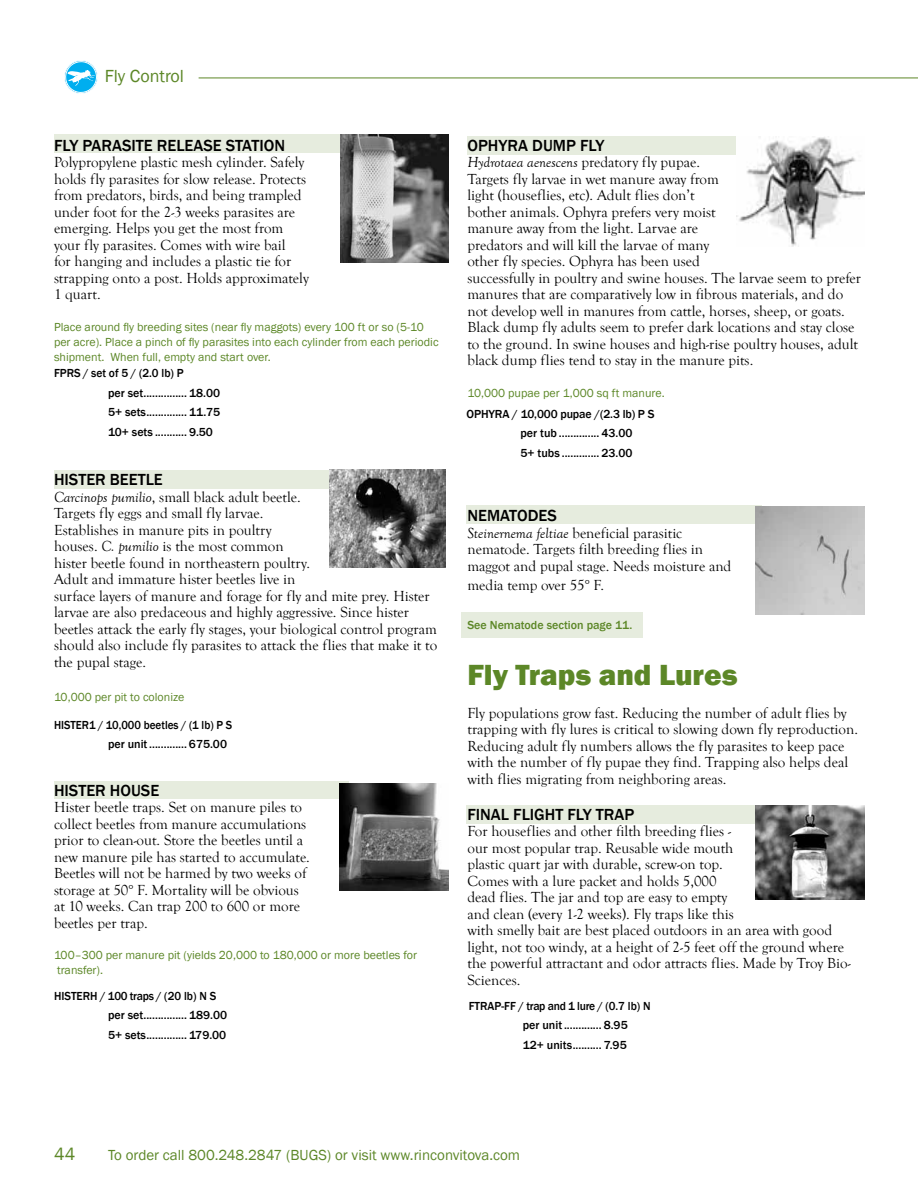
<style>
.page{position:relative;width:918px;height:1188px;background:#fff}
.page>*{position:absolute;margin:0;border:0;box-sizing:border-box;transform-origin:0 0}
.t1{font:800 30px "Franklin Gothic";color:#5c8727}
.t2{font:18px "Franklin Gothic";color:#5c8727}
.t3{font:500 16.5px "Franklin Gothic";color:#000}
.t4{font:15px/16.5px "Goudy Old Style T";color:#000}
.t5{font:15px "Franklin Gothic";color:#5c8727}
.t6{font:12px/15px "Franklin Gothic";color:#5c8727}
.t7{font:500 12px/19.5px "Franklin Gothic";color:#000;scale:.96 1}
.t8{font:500 12px/19.5px "Franklin Gothic";color:#000}
.t9{font:500 12px/19.5px "Franklin Gothic";color:#000;scale:.93 1}
.t10{font:500 12px "Franklin Gothic";color:#5c8727}
.s1{font-style:italic}
</style>
<div class="page">
<div style="left:461px;top:612px;width:181px;height:25px;background:#e6ecde"></div>
<hr style="left:199px;top:78px;width:719px;height:1px;background:#5c8727">
<div style="left:466px;top:806px;width:296px;height:18px;background:#e6ecde"></div>
<div style="left:466px;top:506px;width:296px;height:18px;background:#e6ecde"></div>
<div style="left:467px;top:136px;width:295px;height:19px;background:#e6ecde"></div>
<div style="left:54px;top:782px;width:294px;height:17px;background:#e6ecde"></div>
<div style="left:54px;top:135px;width:291px;height:18px;background:#e6ecde"></div>
<div style="left:54px;top:470px;width:291px;height:19px;background:#e6ecde"></div>
<img style="left:340px;top:135px;width:109px;height:127px">
<img style="left:339px;top:783px;width:110px;height:107px">
<img style="left:329px;top:470px;width:117px;height:97px">
<img style="left:737px;top:137px;width:127px;height:110px">
<img style="left:755px;top:506px;width:110px;height:108px">
<img style="left:755px;top:805px;width:109px;height:95px">
<svg style="left:64px;top:60px;width:34px;height:34px"></svg>
<p class="t2" style="left:105px;top:65px;width:81px">Fly Control</p>
<p class="t3" style="left:54px;top:135px;width:233px">FLY PARASITE RELEASE STATION</p>
<p class="t4" style="left:54px;top:154px;width:256px">Polypropylene plastic mesh cylinder. Safely holds fly parasites for slow release. Protects from predators, birds, and being trampled under foot for the 2-3 weeks parasites are emerging. Helps you get the most from your fly parasites. Comes with wire bail<br>for hanging and includes a plastic tie for strapping onto a post. Holds approximately 1 quart.</p>
<p class="t6" style="left:54px;top:319px;width:386px">Place around fly breeding sites (near fly maggots) every 100 ft or so (5-10 per acre). Place a pinch of fly parasites into each cylinder from each periodic shipment. When full, empty and start over.</p>
<p class="t7" style="left:108px;top:364px;width:118px;text-indent:-54px">FPRS / set of 5 / (2.0 lb) P<br>per set............... 18.00<br>5+ sets.............. 11.75<br>10+ sets ........... 9.50</p>
<p class="t3" style="left:54px;top:469px;width:110px">HISTER BEETLE</p>
<p class="t4" style="left:54px;top:489px;width:385px"><span class="s1">Carcinops pumilio</span>, small black adult beetle.<br>Targets fly eggs and small fly larvae.<br>Establishes in manure pits in poultry<br>houses. <span class="s1">C. pumilio</span> is the most common<br>hister beetle found in northeastern poultry.<br>Adult and immature hister beetles live in<br>surface layers of manure and forage for fly and mite prey. Hister larvae are also predaceous and highly aggressive. Since hister beetles attack the early fly stages, your biological control program should also include fly parasites to attack the flies that make it to the pupal stage.</p>
<p class="t6" style="left:54px;top:690px;width:132px">10,000 per pit to colonize</p>
<p class="t9" style="left:108px;top:715px;width:135px;text-indent:-54px">HISTER1 / 10,000 beetles / (1 lb) P S per unit............. 675.00</p>
<p class="t3" style="left:54px;top:780px;width:107px">HISTER HOUSE</p>
<p class="t4" style="left:54px;top:799px;width:257px">Hister beetle traps. Set on manure piles to collect beetles from manure accumulations prior to clean-out. Store the beetles until a new manure pile has started to accumulate.<br>Beetles will not be harmed by two weeks of storage at 50° F. Mortality will be obvious at 10 weeks. Can trap 200 to 600 or more beetles per trap.</p>
<p class="t6" style="left:54px;top:948px;width:365px">100–300 per manure pit (yields 20,000 to 180,000 or more beetles for transfer).</p>
<p class="t7" style="left:108px;top:986px;width:126px;text-indent:-54px">HISTERH / 100 traps / (20 lb) N S per set............... 189.00<br>5+ sets.............. 179.00</p>
<p class="t3" style="left:467px;top:135px;width:138px">OPHYRA DUMP FLY</p>
<p class="t4" style="left:467px;top:154px;width:395px"><span class="s1">Hydrotaea aenescens</span> predatory fly pupae.<br>Targets fly larvae in wet manure away from<br>light (houseflies, etc). Adult flies don’t<br>bother animals. Ophyra prefers very moist<br>manure away from the light. Larvae are<br>predators and will kill the larvae of many<br>other fly species. Ophyra has been used<br>successfully in poultry and swine houses. The larvae seem to prefer manures that are comparatively low in fibrous materials, and do not develop well in manures from cattle, horses, sheep, or goats.<br>Black dump fly adults seem to prefer dark locations and stay close to the ground. In swine houses and high-rise poultry houses, adult black dump flies tend to stay in the manure pits.</p>
<p class="t6" style="left:467px;top:385px;width:199px">10,000 pupae per 1,000 sq ft manure.</p>
<p class="t8" style="left:520px;top:404px;width:136px;text-indent:-54px">OPHYRA / 10,000 pupae /(2.3 lb) P S per tub .............. 43.00<br>5+ tubs ............. 23.00</p>
<p class="t3" style="left:467px;top:505px;width:91px">NEMATODES</p>
<p class="t4" style="left:467px;top:525px;width:265px"><span class="s1">Steinernema feltiae</span> beneficial parasitic nematode. Targets filth breeding flies in maggot and pupal stage. Needs moisture and</p>
<p class="t4" style="left:467px;top:577px;width:138px">media temp over 55° F.</p>
<p class="t10" style="left:467px;top:618px;width:166px">See Nematode section page 11.</p>
<h1 class="t1" style="left:467px;top:655px;width:272px">Fly Traps and Lures</h1>
<p class="t4" style="left:467px;top:705px;width:392px">Fly populations grow fast. Reducing the number of adult flies by trapping with fly lures is critical to slowing down fly reproduction.<br>Reducing adult fly numbers allows the fly parasites to keep pace with the number of fly pupae they find. Trapping also helps deal with flies migrating from neighboring areas.</p>
<p class="t3" style="left:467px;top:804px;width:168px">FINAL FLIGHT FLY TRAP</p>
<p class="t4" style="left:467px;top:823px;width:385px">For houseflies and other filth breeding flies -<br>our most popular trap. Reusable wide mouth<br>plastic quart jar with durable, screw-on top.<br>Comes with a lure packet and holds 5,000<br>dead flies. The jar and top are easy to empty<br>and clean (every 1-2 weeks). Fly traps like this<br>with smelly bait are best placed outdoors in an area with good light, not too windy, at a height of 2-5 feet off the ground where the powerful attractant and odor attracts flies. Made by Troy Bio-Sciences.</p>
<p class="t7" style="left:523px;top:996px;width:135px;text-indent:-54px">FTRAP-FF / trap and 1 lure / (0.7 lb) N per unit............. 8.95<br>12+ units.......... 7.95</p>
<p class="t2" style="left:54px;top:1143px;width:23px">44</p>
<p class="t5" style="left:108px;top:1146px;width:414px">To order call 800.248.2847 (BUGS) or visit www.rinconvitova.com</p>
</div>
